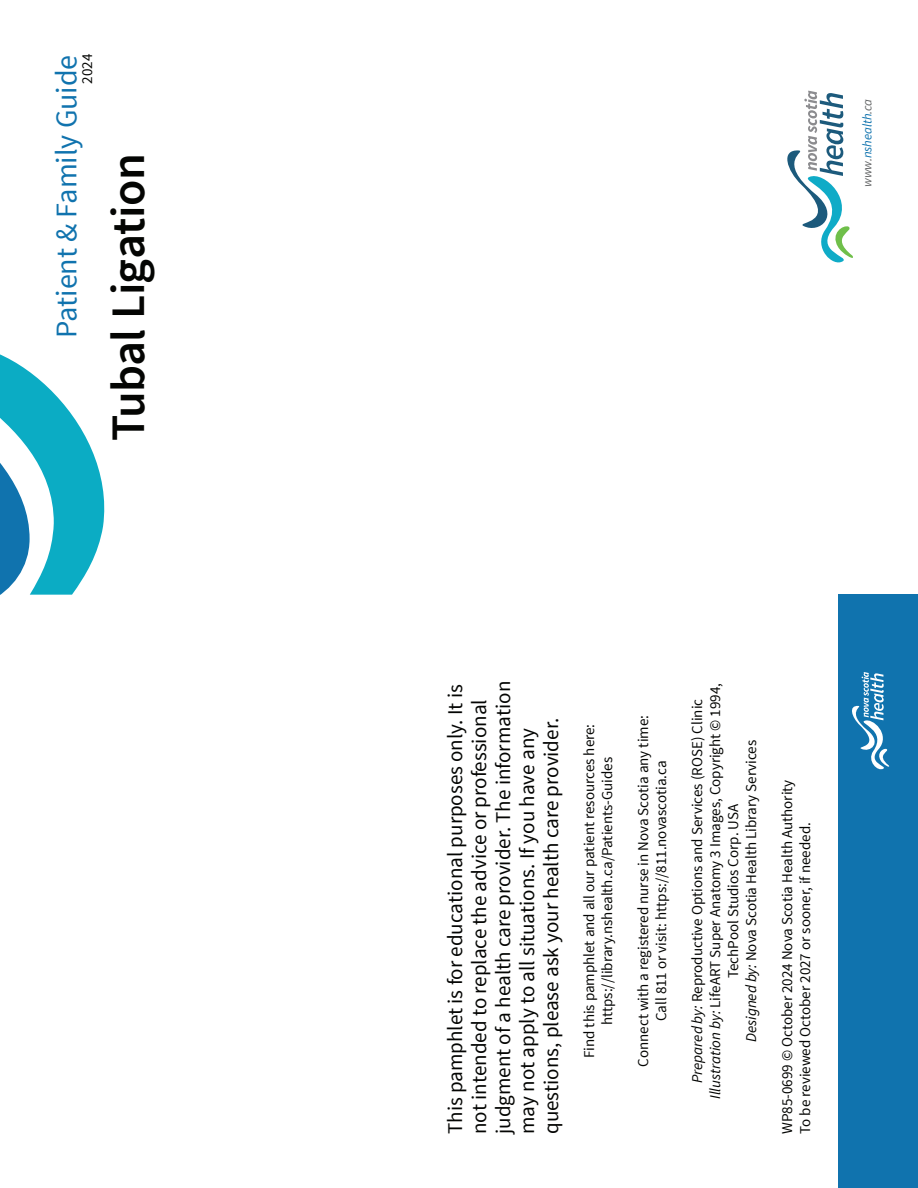
<style>
.page{position:relative;width:918px;height:1188px;background:#fff}
.page>*{position:absolute;margin:0;border:0;box-sizing:border-box;transform-origin:0 0}
.t1{font:600 48px "Source Sans Pro";letter-spacing:-.015em;color:#040503}
.t2{font:30px "Source Sans Pro";color:#1073ae}
.t3{font:21px/24px "Source Sans Pro";color:#040503}
.t4{font:15px/18px "Source Sans Pro";color:#040503;text-align:center}
.t5{font:italic 12.75px "Source Sans Pro";letter-spacing:-.01em;color:#1073ae}
.s1{color:#636566}
.s2{font-style:italic}
</style>
<div class="page">
<svg style="left:0;top:354px;width:105px;height:240px"></svg>
<svg style="left:787px;top:91px;width:66px;height:171px"></svg>
<div style="left:838px;top:594px;width:80px;height:594px;background:#1073ae"></div>
<svg style="left:852px;top:672px;width:37px;height:97px"></svg>
<p class="t4" style="left:78px;top:84px;width:31px;rotate:-90deg">2024</p>
<h2 class="t2" style="left:47px;top:338px;width:285px;rotate:-90deg">Patient &amp; Family Guide</h2>
<h1 class="t1" style="left:97px;top:441px;width:289px;rotate:-90deg">Tubal Ligation</h1>
<p class="t5" style="left:859px;top:187px;width:90px;rotate:-90deg"><span class="s1">www.</span>nshealth<span class="s1">.ca</span></p>
<p class="t3" style="left:443px;top:1134px;width:455px;rotate:-90deg">This pamphlet is for educational purposes only. It is not intended to replace the advice or professional judgment of a health care provider. The information may not apply to all situations. If you have any questions, please ask your health care provider.</p>
<p class="t4" style="left:580px;top:1058px;width:336px;rotate:-90deg">Find this pamphlet and all our patient resources here: https://library.nshealth.ca/Patients-Guides</p>
<p class="t4" style="left:634px;top:1067px;width:353px;rotate:-90deg">Connect with a registered nurse in Nova Scotia any time:<br>Call 811 or visit: https://811.novascotia.ca</p>
<p class="t4" style="left:688px;top:1099px;width:418px;rotate:-90deg"><span class="s2">Prepared by:</span> Reproductive Options and Services (ROSE) Clinic <span class="s2">Illustration by:</span> LifeART Super Anatomy 3 Images, Copyright © 1994, TechPool Studios Corp. USA<br><span class="s2">Designed by:</span> Nova Scotia Health Library Services</p>
<p class="t4" style="left:778px;top:1134px;width:356px;text-align:left;rotate:-90deg">WP85-0699 © October 2024 Nova Scotia Health Authority<br>To be reviewed October 2027 or sooner, if needed.</p>
</div>
